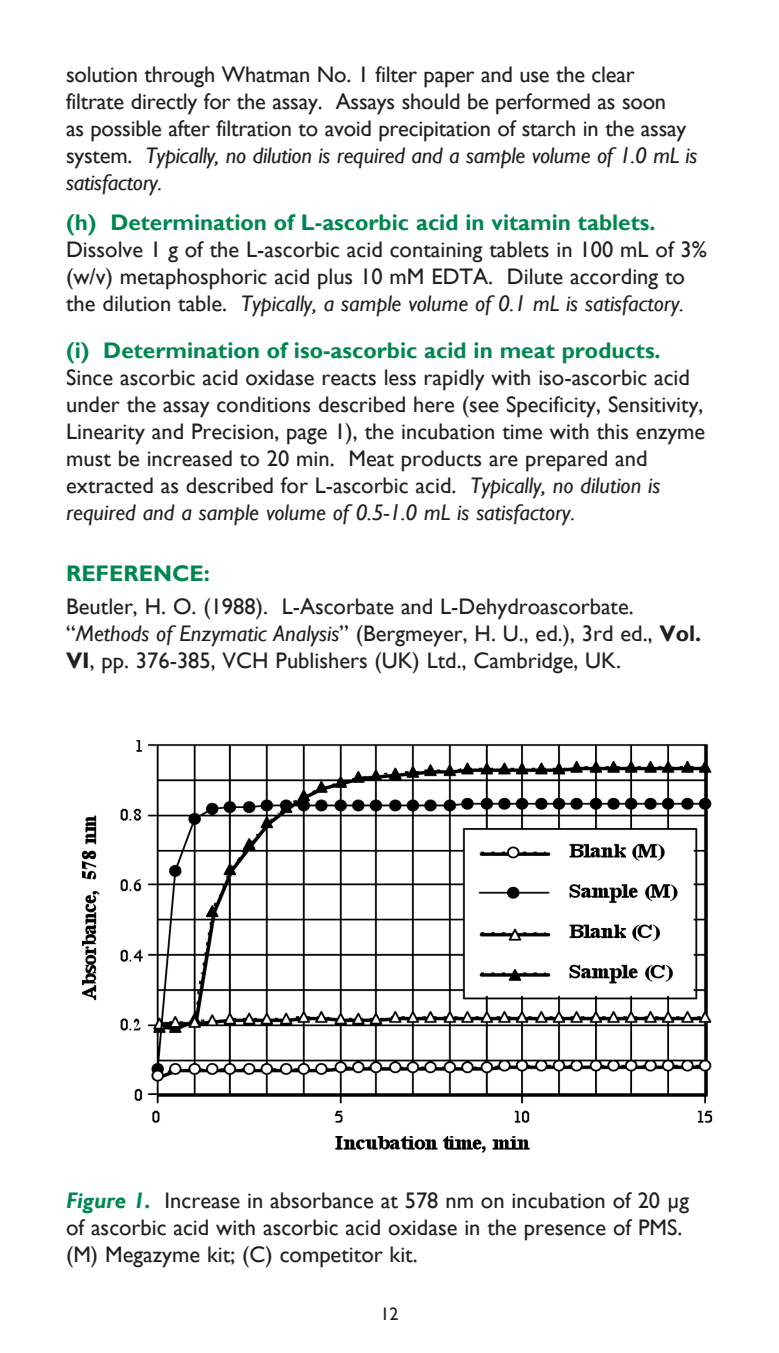
<style>
.page{position:relative;width:779px;height:1353px;background:#fff}
.page>*{position:absolute;margin:0;border:0;box-sizing:border-box;transform-origin:0 0}
.t1{font:22.5px/27px "Gill Sans";color:#231f20}
.t2{font:700 22.5px "Gill Sans";color:#008751}
.t3{font:18px "Gill Sans";color:#231f20}
.s1{font-style:italic}
.s2{font-weight:700}
.s3{font-weight:700;font-style:italic;color:#008751}
</style>
<div class="page">
<img style="left:82px;top:740px;width:630px;height:412px">
<p class="t1" style="left:66px;top:61px;width:632px">solution through Whatman No. 1 filter paper and use the clear filtrate directly for the assay. Assays should be performed as soon<br>as possible after filtration to avoid precipitation of starch in the assay system. <span class="s1">Typically, no dilution is required and a sample volume of 1.0 mL is satisfactory.</span></p>
<p class="t2" style="left:66px;top:209px;width:590px">(h) Determination of L-ascorbic acid in vitamin tablets.</p>
<p class="t1" style="left:66px;top:236px;width:642px">Dissolve 1 g of the L-ascorbic acid containing tablets in 100 mL of 3% (w/v) metaphosphoric acid plus 10 mM EDTA. Dilute according to the dilution table. <span class="s1">Typically, a sample volume of 0.1 mL is satisfactory.</span></p>
<p class="t2" style="left:66px;top:337px;width:595px">(i) Determination of iso-ascorbic acid in meat products.</p>
<p class="t1" style="left:66px;top:364px;width:640px">Since ascorbic acid oxidase reacts less rapidly with iso-ascorbic acid under the assay conditions described here (see Specificity, Sensitivity, Linearity and Precision, page 1), the incubation time with this enzyme must be increased to 20 min. Meat products are prepared and extracted as described for L-ascorbic acid. <span class="s1">Typically, no dilution is required and a sample volume of 0.5-1.0 mL is satisfactory.</span></p>
<p class="t2" style="left:66px;top:559px;width:145px">REFERENCE:</p>
<p class="t1" style="left:66px;top:593px;width:636px">Beutler, H. O. (1988). L-Ascorbate and L-Dehydroascorbate. “<span class="s1">Methods of Enzymatic Analysis</span>” (Bergmeyer, H. U., ed.), 3rd ed., <span class="s2">Vol.<br>VI</span>, pp. 376-385, VCH Publishers (UK) Ltd., Cambridge, UK.</p>
<p class="t1" style="left:66px;top:1187px;width:624px"><span class="s3">Figure 1.</span> Increase in absorbance at 578 nm on incubation of 20 μg of ascorbic acid with ascorbic acid oxidase in the presence of PMS. (M) Megazyme kit; (C) competitor kit.</p>
<p class="t3" style="left:380px;top:1302px;width:19px">12</p>
</div>
